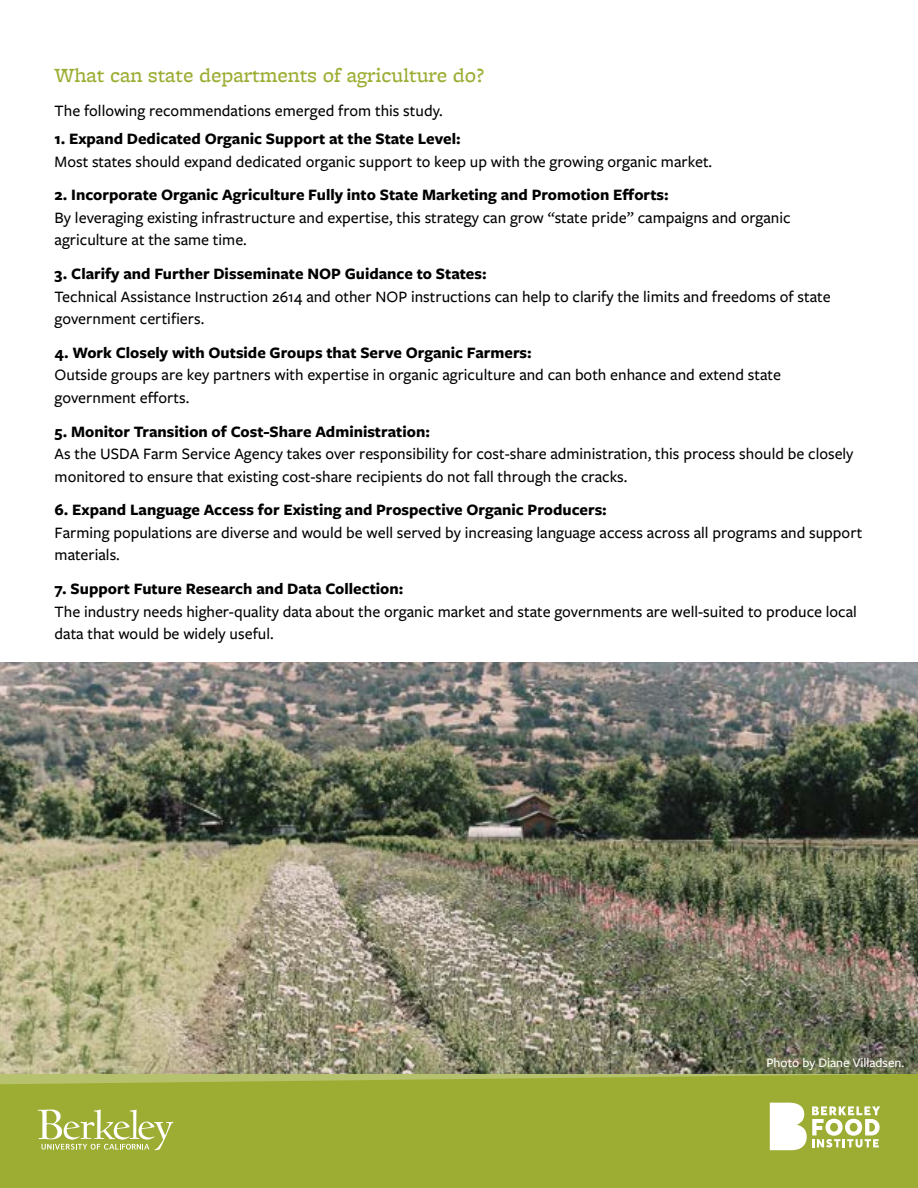
<style>
.page{position:relative;width:918px;height:1188px;background:#fff}
.page>*{position:absolute;margin:0;border:0;box-sizing:border-box;transform-origin:0 0}
.t1{font:500 21px "Freight Micro Pro";color:#9dad33}
.t2{font:500 16.5px/22.5px "Freight Sans Pro";color:#000}
.t3{font:700 16.5px "Freight Sans Pro";color:#000}
.t4{font:500 13.5px "Freight Sans Pro";color:#fff}
</style>
<div class="page">
<div style="left:0;top:1074px;width:918px;height:114px;background:#9dad33"></div>
<svg style="left:770px;top:1103px;width:110px;height:47px"></svg>
<svg style="left:0;top:1073px;width:918px;height:11px"></svg>
<svg style="left:38px;top:1110px;width:135px;height:40px"></svg>
<img style="left:0;top:662px;width:918px;height:411px">
<p class="t1" style="left:55px;top:61px;width:431px">What can state departments of agriculture do?</p>
<p class="t2" style="left:55px;top:99px;width:390px">The following recommendations emerged from this study.</p>
<p class="t3" style="left:55px;top:127px;width:408px">1. Expand Dedicated Organic Support at the State Level:</p>
<p class="t2" style="left:55px;top:149px;width:659px">Most states should expand dedicated organic support to keep up with the growing organic market.</p>
<p class="t3" style="left:55px;top:184px;width:616px">2. Incorporate Organic Agriculture Fully into State Marketing and Promotion Efforts:</p>
<p class="t2" style="left:55px;top:206px;width:737px">By leveraging existing infrastructure and expertise, this strategy can grow “state pride” campaigns and organic agriculture at the same time.</p>
<p class="t3" style="left:55px;top:262px;width:434px">3. Clarify and Further Disseminate NOP Guidance to States:</p>
<p class="t2" style="left:55px;top:284px;width:778px">Technical Assistance Instruction 2614 and other NOP instructions can help to clarify the limits and freedoms of state government certifiers.</p>
<p class="t3" style="left:55px;top:341px;width:479px">4. Work Closely with Outside Groups that Serve Organic Farmers:</p>
<p class="t2" style="left:55px;top:363px;width:728px">Outside groups are key partners with expertise in organic agriculture and can both enhance and extend state government efforts.</p>
<p class="t3" style="left:55px;top:420px;width:377px">5. Monitor Transition of Cost-Share Administration:</p>
<p class="t2" style="left:55px;top:442px;width:800px">As the USDA Farm Service Agency takes over responsibility for cost-share administration, this process should be closely monitored to ensure that existing cost-share recipients do not fall through the cracks.</p>
<p class="t3" style="left:55px;top:499px;width:554px">6. Expand Language Access for Existing and Prospective Organic Producers:</p>
<p class="t2" style="left:55px;top:521px;width:809px">Farming populations are diverse and would be well served by increasing language access across all programs and support materials.</p>
<p class="t3" style="left:55px;top:577px;width:350px">7. Support Future Research and Data Collection:</p>
<p class="t2" style="left:55px;top:599px;width:804px">The industry needs higher-quality data about the organic market and state governments are well-suited to produce local data that would be widely useful.</p>
<p class="t4" style="left:766px;top:1053px;width:140px">Photo by Diane Villadsen.</p>
</div>
